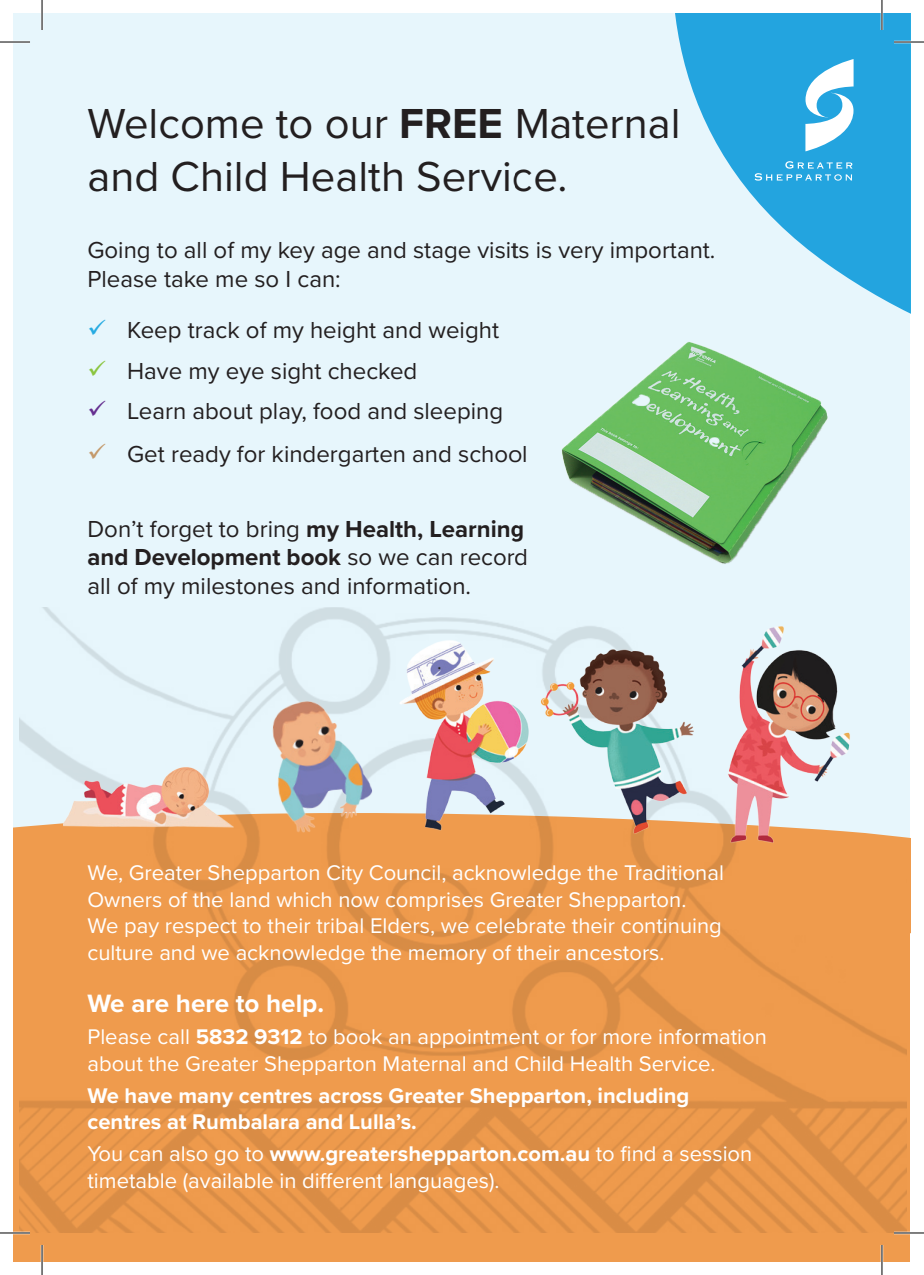
<style>
.page{position:relative;width:924px;height:1275px;background:#fff}
.page>*{position:absolute;margin:0;border:0;box-sizing:border-box;transform-origin:0 0}
.t1{font:43.4px/52.2px "Proxima Nova";color:#231f20}
.t2{font:700 26px "Proxima Nova";color:#fff}
.t3{font:24px/28.8px "Proxima Nova";color:#231f20}
.t4{font:22px/26.4px "Proxima Nova";color:#fff}
.t5{font:700 22px/26.4px "Proxima Nova";color:#fff}
.s1{font-weight:700}
.s2{color:#27abe2}
.s3{color:#8bc540}
.s4{color:#652f90}
.s5{color:#c49a6c}
</style>
<div class="page">
<div style="left:14px;top:14px;width:895px;height:1142px;background:#e7f6fc"></div>
<div style="left:14px;top:882px;width:895px;height:379px;background:#ef9b4d"></div>
<img style="left:19px;top:607px;width:887px;height:626px">
<svg style="left:515px;top:14px;width:394px;height:649px"></svg>
<svg style="left:805px;top:59px;width:48px;height:92px;background:#98d4f0"></svg>
<svg style="left:754px;top:161px;width:98px;height:20px;background:#47b3e4"></svg>
<img style="left:544px;top:303px;width:297px;height:298px">
<img style="left:63px;top:756px;width:173px;height:78px">
<img style="left:396px;top:632px;width:134px;height:206px">
<img style="left:535px;top:640px;width:161px;height:207px">
<img style="left:714px;top:623px;width:145px;height:225px">
<img style="left:246px;top:688px;width:154px;height:154px">
<hr style="left:0;top:41px;width:30px;height:2px;background:#fff">
<hr style="left:893px;top:41px;width:30px;height:2px;background:#fff">
<hr style="left:0;top:1231px;width:30px;height:3px;background:#fff">
<hr style="left:893px;top:1231px;width:30px;height:3px;background:#fff">
<hr style="left:41px;top:0;width:2px;height:30px;background:#fff">
<hr style="left:41px;top:1245px;width:2px;height:30px;background:#fff">
<hr style="left:880px;top:0;width:2px;height:30px;background:#fff">
<hr style="left:880px;top:1245px;width:2px;height:30px;background:#fff">
<hr style="left:0;top:42px;width:30px;height:1px;background:#000">
<hr style="left:893px;top:42px;width:30px;height:1px;background:#000">
<hr style="left:0;top:1232px;width:30px;height:1px;background:#000">
<hr style="left:893px;top:1232px;width:30px;height:1px;background:#000">
<hr style="left:42px;top:0;width:1px;height:30px;background:#000">
<hr style="left:42px;top:1245px;width:1px;height:30px;background:#000">
<hr style="left:881px;top:0;width:1px;height:30px;background:#000">
<hr style="left:881px;top:1245px;width:1px;height:30px;background:#000">
<h1 class="t1" style="left:87px;top:96px;width:594px">Welcome to our <span class="s1">FREE</span> Maternal and Child Health Service.</h1>
<p class="t3" style="left:87px;top:235px;width:629px">Going to all of my key age and stage visits is very important.<br>Please take me so I can:</p>
<p class="t3" style="left:87px;top:315px;width:413px"><span class="s2">✓</span> Keep track of my height and weight</p>
<p class="t3" style="left:87px;top:355px;width:331px"><span class="s3">✓</span> Have my eye sight checked</p>
<p class="t3" style="left:87px;top:395px;width:417px"><span class="s4">✓</span> Learn about play, food and sleeping</p>
<p class="t3" style="left:87px;top:439px;width:441px"><span class="s5">✓</span> Get ready for kindergarten and school</p>
<p class="t3" style="left:87px;top:513px;width:442px">Don’t forget to bring <span class="s1">my Health, Learning and Development book</span> so we can record all of my milestones and information.</p>
<p class="t4" style="left:87px;top:859px;width:637px">We, Greater Shepparton City Council, acknowledge the Traditional Owners of the land which now comprises Greater Shepparton.<br>We pay respect to their tribal Elders, we celebrate their continuing culture and we acknowledge the memory of their ancestors.</p>
<p class="t2" style="left:87px;top:984px;width:238px">We are here to help.</p>
<p class="t4" style="left:87px;top:1022px;width:680px">Please call <span class="s1">5832 9312</span> to book an appointment or for more information about the Greater Shepparton Maternal and Child Health Service.</p>
<p class="t5" style="left:87px;top:1081px;width:603px">We have many centres across Greater Shepparton, including centres at Rumbalara and Lulla’s.</p>
<p class="t4" style="left:87px;top:1139px;width:666px">You can also go to <span class="s1">www.greatershepparton.com.au</span> to find a session timetable (available in different languages).</p>
</div>
